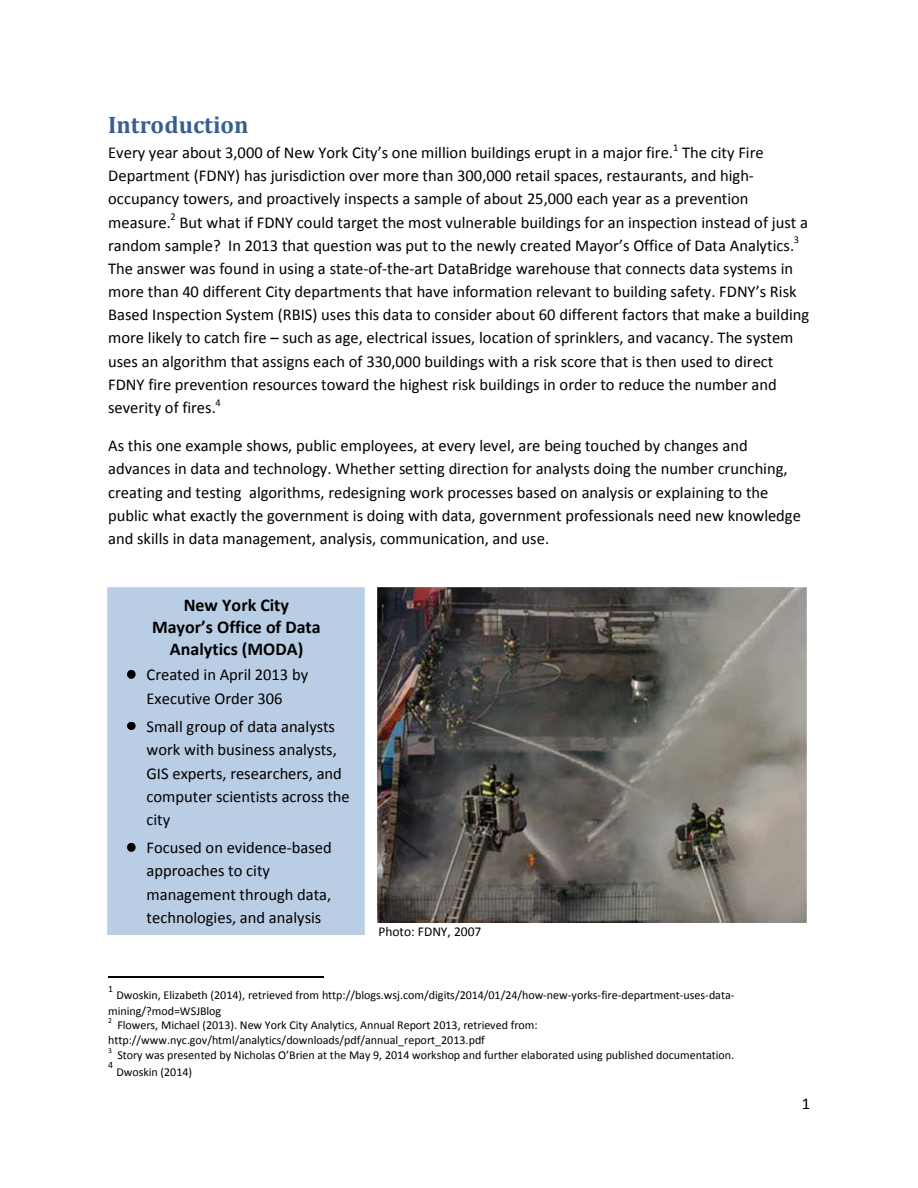
<style>
.page{position:relative;width:918px;height:1188px;background:#fff}
.page>*{position:absolute;margin:0;border:0;box-sizing:border-box;transform-origin:0 0}
.t1{font:700 24px "Cambria";color:#365f91}
.t2{font:700 18px/21.9px "Calibri";color:#000;text-align:center}
.t3{font:16.5px/23.2px "Calibri";color:#000}
.t4{font:13.5px "Calibri";color:#000}
.t5{font:12px/15.5px "Calibri";letter-spacing:-.005em;color:#000}
.t6{font:10.5px "Calibri";color:#000}
.t7{font:9.75px "Calibri";color:#000}
.t8{font:7.5px "Calibri";color:#000}
</style>
<div class="page">
<hr style="left:108px;top:976px;width:216px;height:1px;background:#000">
<img style="left:378px;top:587px;width:428px;height:336px">
<h1 class="t1" style="left:108px;top:116px;width:142px">Introduction</h1>
<p class="t3" style="left:108px;top:142px;width:566px">Every year about 3,000 of New York City’s one million buildings erupt in a major fire.</p>
<p class="t6" style="left:673px;top:143px;width:7px">1</p>
<p class="t3" style="left:108px;top:142px;width:657px;text-indent:574px">The city Fire Department (FDNY) has jurisdiction over more than 300,000 retail spaces, restaurants, and high&shy;occupancy towers, and proactively inspects a sample of about 25,000 each year as a prevention measure.</p>
<p class="t6" style="left:171px;top:212px;width:7px">2</p>
<p class="t3" style="left:108px;top:211px;width:701px;text-indent:71px">But what if FDNY could target the most vulnerable buildings for an inspection instead of just a random sample? In 2013 that question was put to the newly created Mayor’s Office of Data Analytics.</p>
<p class="t6" style="left:794px;top:235px;width:7px">3</p>
<p class="t3" style="left:108px;top:258px;width:703px">The answer was found in using a state-of-the-art DataBridge warehouse that connects data systems in more than 40 different City departments that have information relevant to building safety. FDNY’s Risk Based Inspection System (RBIS) uses this data to consider about 60 different factors that make a building more likely to catch fire – such as age, electrical issues, location of sprinklers, and vacancy. The system uses an algorithm that assigns each of 330,000 buildings with a risk score that is then used to direct FDNY fire prevention resources toward the highest risk buildings in order to reduce the number and severity of fires.</p>
<p class="t6" style="left:216px;top:398px;width:7px">4</p>
<p class="t3" style="left:108px;top:435px;width:694px">As this one example shows, public employees, at every level, are being touched by changes and advances in data and technology. Whether setting direction for analysts doing the number crunching, creating and testing algorithms, redesigning work processes based on analysis or explaining to the public what exactly the government is doing with data, government professionals need new knowledge and skills in data management, analysis, communication, and use.</p>
<p class="t2" style="left:152px;top:595px;width:170px">New York City<br>Mayor’s Office of Data<br>Analytics (MODA)</p>
<p class="t3" style="left:126px;top:664px;width:183px;text-align:center">• Created in April 2013 by<br>Executive Order 306</p>
<p class="t3" style="left:147px;top:716px;width:205px;text-indent:-20px">• Small group of data analysts work with business analysts,<br>GIS experts, researchers, and computer scientists across the city</p>
<p class="t3" style="left:147px;top:837px;width:187px;text-indent:-20px">• Focused on evidence-based approaches to city management through data, technologies, and analysis</p>
<p class="t4" style="left:378px;top:926px;width:105px">Photo: FDNY, 2007</p>
<p class="t7" style="left:108px;top:984px;width:6px">1</p>
<p class="t5" style="left:108px;top:988px;width:628px;text-indent:8px">Dwoskin, Elizabeth (2014), retrieved from http://blogs.wsj.com/digits/2014/01/24/how-new-yorks-fire-department-uses-data&shy;mining/?mod=WSJBlog</p>
<p class="t8" style="left:108px;top:1018px;width:5px">2</p>
<p class="t5" style="left:108px;top:1019px;width:431px;line-height:14.7px;text-indent:9px">Flowers, Michael (2013). New York City Analytics, Annual Report 2013, retrieved from: http://www.nyc.gov/html/analytics/downloads/pdf/annual_report_2013.pdf</p>
<p class="t8" style="left:108px;top:1047px;width:5px">3</p>
<p class="t5" style="left:117px;top:1047px;width:618px">Story was presented by Nicholas O’Brien at the May 9, 2014 workshop and further elaborated using published documentation.</p>
<p class="t7" style="left:108px;top:1061px;width:6px">4</p>
<p class="t5" style="left:116px;top:1065px;width:77px">Dwoskin (2014)</p>
<p class="t3" style="left:802px;top:1093px;width:10px">1</p>
</div>
